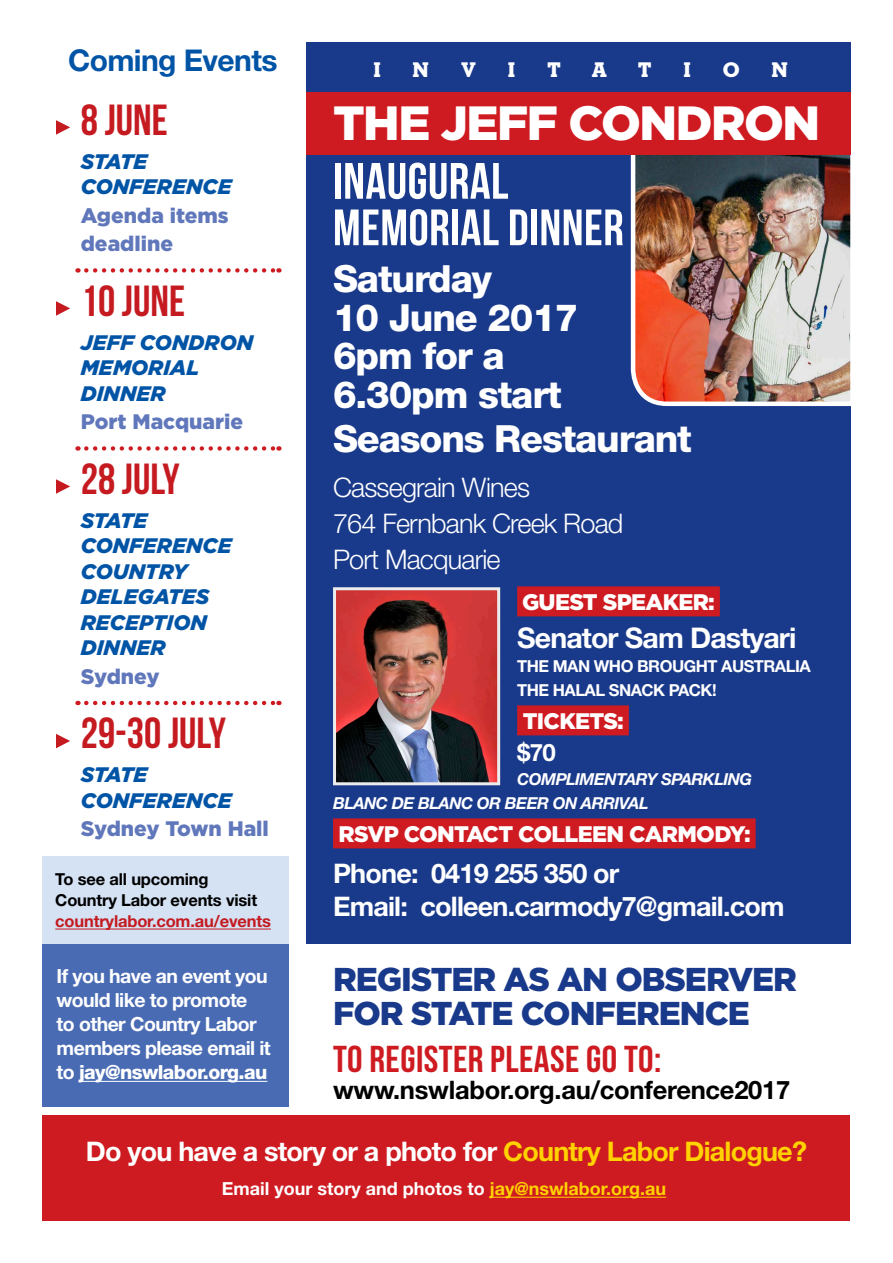
<style>
.page{position:relative;width:893px;height:1263px;background:#fff}
.page>*{position:absolute;margin:0;border:0;box-sizing:border-box;transform-origin:0 0}
.t1{font:51px/46.5px "Bebas Neue";letter-spacing:.01em;color:#fff}
.t2{font:900 48px "Gotham";letter-spacing:-.03em;color:#fff}
.t3{font:43.5px "Bebas Neue";color:#c41a20}
.t4{font:800 37.5px "Helvetica Neue";letter-spacing:-.03em;color:#fff}
.t5{font:37.5px "Bebas Neue";letter-spacing:.01em;color:#ce1b21;scale:1.04 1}
.t6{font:900 33px/34.5px "Gotham";letter-spacing:-.03em;color:#19398a}
.t7{font:700 30px "Helvetica Neue";letter-spacing:-.02em;color:#0054a6}
.t8{font:700 28.5px "Helvetica Neue";letter-spacing:-.03em;color:#fff}
.t9{font:700 27px/33px "Helvetica Neue";letter-spacing:-.03em;color:#fff}
.t10{font:300 27px "Helvetica Neue";letter-spacing:-.03em;color:#fff}
.t11{font:700 25.5px "Helvetica Neue";letter-spacing:-.01em;color:#000}
.t12{font:700 24px "Helvetica Neue";color:#fff}
.t13{font:900 22.5px "Gotham";letter-spacing:-.03em;color:#fff}
.t14{font:21.6px "Neutraface Slab Display Titling";color:#fff}
.t15{font:italic 900 21px/25.5px "Gotham";color:#0054a6}
.t16{font:900 21px/28.5px "Gotham";color:#6078bb}
.t17{font:700 19.5px/24px "Helvetica Neue";letter-spacing:-.03em;color:#fff}
.t18{font:700 18px "Helvetica Neue";color:#fff}
.t19{font:700 16.5px/21px "Helvetica Neue";letter-spacing:-.01em;color:#000}
.t20{font:italic 700 16.5px/24px "Helvetica Neue";letter-spacing:-.03em;color:#fff}
.t21{font:700 16.5px/24px "Helvetica Neue";letter-spacing:-.03em;color:#fff}
.s1{color:#c41a20}
.s2{font-weight:800}
.s3{color:#ffd200}
</style>
<div class="page">
<div style="left:43px;top:1115px;width:807px;height:105px;background:#ce1b21"></div>
<hr style="left:490px;top:1197px;width:176px;height:1px;background:#ffd200">
<div style="left:43px;top:944px;width:246px;height:163px;background:#496bb3"></div>
<hr style="left:79px;top:1081px;width:188px;height:1px;background:#fff">
<div style="left:43px;top:856px;width:246px;height:88px;background:#d4e2f4"></div>
<hr style="left:55px;top:929px;width:216px;height:1px;background:#c41a20">
<svg style="left:86px;top:268px;width:193px;height:5px"></svg>
<svg style="left:86px;top:446px;width:193px;height:5px"></svg>
<svg style="left:86px;top:701px;width:193px;height:4px"></svg>
<svg style="left:56px;top:120px;width:14px;height:15px"></svg>
<svg style="left:56px;top:301px;width:14px;height:15px"></svg>
<svg style="left:56px;top:479px;width:14px;height:15px"></svg>
<svg style="left:56px;top:734px;width:14px;height:14px"></svg>
<div style="left:306px;top:43px;width:544px;height:901px;background:#19398a"></div>
<img style="left:629px;top:119px;width:222px;height:289px">
<div style="left:517px;top:586px;width:203px;height:30px;background:#ce1b21"></div>
<div style="left:517px;top:705px;width:112px;height:30px;background:#ce1b21"></div>
<div style="left:333px;top:818px;width:423px;height:30px;background:#ce1b21"></div>
<div style="left:306px;top:92px;width:544px;height:62px;background:#ce1b21"></div>
<img style="left:337px;top:591px;width:159px;height:190px">
<div style="left:333px;top:587px;width:167px;height:198px;border:3px solid #ececec"></div>
<p class="t7" style="left:68px;top:42px;width:211px">Coming Events</p>
<p class="t3" style="left:81px;top:96px;width:88px">8 JUNE</p>
<p class="t15" style="left:81px;top:148px;width:153px">STATE<br>CONFERENCE</p>
<p class="t16" style="left:81px;top:201px;width:149px">Agenda items deadline</p>
<p class="t3" style="left:81px;top:277px;width:106px">10 JUNE</p>
<p class="t15" style="left:81px;top:329px;width:174px">JEFF CONDRON<br>MEMORIAL<br>DINNER</p>
<p class="t16" style="left:81px;top:407px;width:164px">Port Macquarie</p>
<p class="t3" style="left:81px;top:455px;width:100px">28 JULY</p>
<p class="t15" style="left:81px;top:507px;width:153px">STATE<br>CONFERENCE<br>COUNTRY<br>DELEGATES<br>RECEPTION<br>DINNER</p>
<p class="t16" style="left:81px;top:662px;width:80px">Sydney</p>
<p class="t3" style="left:81px;top:709px;width:147px">29-30 JULY</p>
<p class="t15" style="left:81px;top:762px;width:153px">STATE<br>CONFERENCE</p>
<p class="t16" style="left:81px;top:814px;width:190px">Sydney Town Hall</p>
<p class="t19" style="left:55px;top:869px;width:217px">To see all upcoming<br>Country Labor events visit <span class="s1">countrylabor.com.au/events</span></p>
<p class="t17" style="left:57px;top:964px;width:216px">If you have an event you would like to promote<br>to other Country Labor members please email it to <span class="s2">jay@nswlabor.org.au</span></p>
<p class="t14" style="left:374px;top:56px;width:8px">I</p>
<p class="t14" style="left:413px;top:56px;width:17px">N</p>
<p class="t14" style="left:461px;top:56px;width:16px">V</p>
<p class="t14" style="left:508px;top:56px;width:8px">I</p>
<p class="t14" style="left:547px;top:56px;width:15px">T</p>
<p class="t14" style="left:592px;top:56px;width:17px">A</p>
<p class="t14" style="left:638px;top:56px;width:15px">T</p>
<p class="t14" style="left:684px;top:56px;width:8px">I</p>
<p class="t14" style="left:723px;top:56px;width:18px">O</p>
<p class="t14" style="left:772px;top:56px;width:17px">N</p>
<p class="t2" style="left:333px;top:90px;width:489px">THE JEFF CONDRON</p>
<p class="t1" style="left:333px;top:157px;width:292px">INAUGURAL<br>MEMORIAL DINNER</p>
<p class="t4" style="left:333px;top:257px;width:160px">Saturday</p>
<p class="t4" style="left:333px;top:295px;width:247px">10 June 2017</p>
<p class="t4" style="left:333px;top:334px;width:173px">6pm for a</p>
<p class="t4" style="left:333px;top:372px;width:230px">6.30pm start</p>
<p class="t4" style="left:333px;top:417px;width:360px">Seasons Restaurant</p>
<p class="t10" style="left:333px;top:471px;width:199px">Cassegrain Wines</p>
<p class="t10" style="left:333px;top:507px;width:292px">764 Fernbank Creek Road</p>
<p class="t10" style="left:333px;top:543px;width:169px">Port Macquarie</p>
<p class="t13" style="left:522px;top:586px;width:194px">GUEST SPEAKER:</p>
<p class="t8" style="left:517px;top:620px;width:281px">Senator Sam Dastyari</p>
<p class="t21" style="left:517px;top:654px;width:295px">THE MAN WHO BROUGHT AUSTRALIA<br>THE HALAL SNACK PACK!</p>
<p class="t13" style="left:523px;top:705px;width:103px">TICKETS:</p>
<p class="t12" style="left:517px;top:738px;width:40px">$70</p>
<p class="t20" style="left:333px;top:767px;width:420px;text-indent:184px">COMPLIMENTARY SPARKLING<br>BLANC DE BLANC OR BEER ON ARRIVAL</p>
<p class="t13" style="left:339px;top:818px;width:414px">RSVP CONTACT COLLEEN CARMODY:</p>
<p class="t9" style="left:333px;top:856px;width:453px">Phone: 0419 255 350 or<br>Email: colleen.carmody7@gmail.com</p>
<p class="t6" style="left:333px;top:961px;width:465px">REGISTER AS AN OBSERVER<br>FOR STATE CONFERENCE</p>
<p class="t5" style="left:333px;top:1039px;width:317px">TO REGISTER PLEASE GO TO:</p>
<p class="t11" style="left:333px;top:1074px;width:459px">www.nswlabor.org.au/conference2017</p>
<p class="t9" style="left:86px;top:1134px;width:722px">Do you have a story or a photo for <span class="s3">Country Labor Dialogue?</span></p>
<p class="t18" style="left:222px;top:1178px;width:446px">Email your story and photos to <span class="s3">jay@nswlabor.org.au</span></p>
</div>
